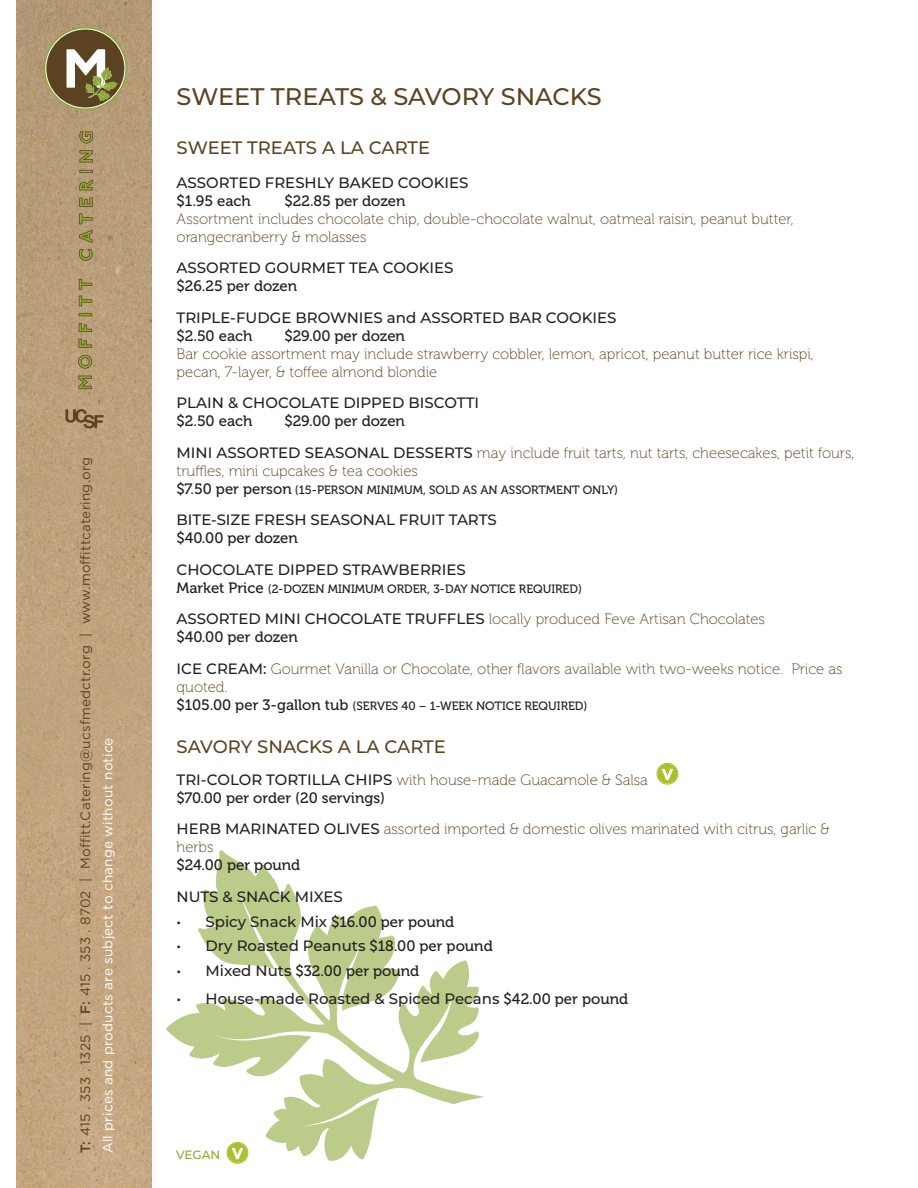
<style>
.page{position:relative;width:918px;height:1188px;background:#fff}
.page>*{position:absolute;margin:0;border:0;box-sizing:border-box;transform-origin:0 0}
.item_before_BL{font:500 24px "Montserrat";color:#5b4321}
.item_description{font:500 18px "Montserrat";color:#5b4321}
.menu_title{font:500 18px "Montserrat";color:#5b4321}
.item_description-2{font:15px/18px "Museo 100";color:#5b4321}
.item_description-3{font:500 15px "Montserrat";color:#231f20}
.item_description-4{font:15px "Museo 500";color:#231f20}
.t1{font:13.5px/22.5px "Gotham";letter-spacing:.015em;color:#5b4321}
.item_description-5{font:12px "Museo 500";color:#231f20}
.t2{font:500 12px "Montserrat";color:#8ea83a}
.s1{font-weight:500}
.s2{color:#fff}
.s3{font-family:"Montserrat";font-weight:500;color:#231f20}
.s4{font-size:15px}
.s5{font-family:"Museo 500";font-weight:400}
.s6{font-family:"Montserrat";font-weight:500}
</style>
<div class="page">
<img style="left:17px;top:0;width:135px;height:1188px">
<svg style="left:78px;top:376px;width:16px;height:13px"></svg>
<svg style="left:78px;top:355px;width:14px;height:14px"></svg>
<svg style="left:78px;top:339px;width:14px;height:9px"></svg>
<svg style="left:79px;top:323px;width:13px;height:9px"></svg>
<svg style="left:79px;top:313px;width:13px;height:3px"></svg>
<svg style="left:79px;top:296px;width:13px;height:10px"></svg>
<svg style="left:79px;top:279px;width:13px;height:11px"></svg>
<svg style="left:79px;top:249px;width:14px;height:12px"></svg>
<svg style="left:79px;top:230px;width:14px;height:13px"></svg>
<svg style="left:79px;top:213px;width:14px;height:11px"></svg>
<svg style="left:79px;top:197px;width:14px;height:10px"></svg>
<svg style="left:79px;top:179px;width:14px;height:11px"></svg>
<svg style="left:79px;top:170px;width:14px;height:3px"></svg>
<svg style="left:79px;top:150px;width:14px;height:13px"></svg>
<svg style="left:79px;top:131px;width:15px;height:13px"></svg>
<svg style="left:44px;top:27px;width:83px;height:83px;background:#8e7f5a"></svg>
<svg style="left:65px;top:409px;width:39px;height:19px"></svg>
<svg style="left:166px;top:850px;width:228px;height:259px"></svg>
<div style="left:657px;top:763px;width:21px;height:21px;border:1px solid #abc02a;border-radius:50%"></div>
<svg style="left:657px;top:764px;width:20px;height:20px"></svg>
<svg style="left:662px;top:769px;width:11px;height:11px"></svg>
<div style="left:227px;top:1142px;width:21px;height:21px;border:1px solid #abc02a;border-radius:50%"></div>
<div style="left:228px;top:1143px;width:19px;height:20px;background:#abc02a;border-radius:50%"></div>
<svg style="left:232px;top:1148px;width:11px;height:11px"></svg>
<svg style="left:80px;top:836px;width:10px;height:12px"></svg>
<svg style="left:80px;top:552px;width:10px;height:12px"></svg>
<p class="t1" style="left:74px;top:1153px;width:698px;rotate:-90deg"><span class="s1">T:</span> 415 . 353 . 1325 | <span class="s1">F:</span> 415 . 353 . 8702 | Mo tt.Catering@ucsfmedctr.org | www.mo ttcatering.org<br><span class="s2">All prices and products are subject to change without notice</span></p>
<p class="item_before_BL" style="left:177px;top:80px;width:427px">SWEET TREATS &amp; SAVORY SNACKS</p>
<p class="menu_title" style="left:177px;top:135px;width:255px">SWEET TREATS A LA CARTE</p>
<p class="item_description-3" style="left:177px;top:172px;width:293px">ASSORTED FRESHLY BAKED COOKIES</p>
<p class="item_description-4" style="left:177px;top:192px;width:76px">$1.95 each</p>
<p class="item_description-4" style="left:285px;top:192px;width:122px">$22.85 per dozen</p>
<p class="item_description-2" style="left:177px;top:210px;width:619px">Assortment includes chocolate chip, double-chocolate walnut, oatmeal raisin, peanut butter, orangecranberry &amp; molasses</p>
<p class="item_description-3" style="left:177px;top:257px;width:278px">ASSORTED GOURMET TEA COOKIES</p>
<p class="item_description-4" style="left:177px;top:278px;width:122px">$26.25 per dozen</p>
<p class="item_description-3" style="left:177px;top:307px;width:441px">TRIPLE-FUDGE BROWNIES and ASSORTED BAR COOKIES</p>
<p class="item_description-4" style="left:177px;top:327px;width:77px">$2.50 each</p>
<p class="item_description-4" style="left:285px;top:327px;width:122px">$29.00 per dozen</p>
<p class="item_description-2" style="left:177px;top:345px;width:639px">Bar cookie assortment may include strawberry cobbler, lemon, apricot, peanut butter rice krispi, pecan, 7-layer, &amp; toffee almond blondie</p>
<p class="item_description-3" style="left:177px;top:392px;width:304px">PLAIN &amp; CHOCOLATE DIPPED BISCOTTI</p>
<p class="item_description-4" style="left:177px;top:413px;width:77px">$2.50 each</p>
<p class="item_description-4" style="left:285px;top:413px;width:122px">$29.00 per dozen</p>
<p class="item_description-2" style="left:177px;top:444px;width:679px"><span class="s3">MINI ASSORTED SEASONAL DESSERTS</span> may include fruit tarts, nut tarts, cheesecakes, petit fours, truffles, mini cupcakes &amp; tea cookies</p>
<p class="item_description-5" style="left:177px;top:483px;width:443px"><span class="s4">$7.50 per person</span> (15-PERSON MINIMUM, SOLD AS AN ASSORTMENT ONLY)</p>
<p class="item_description-3" style="left:177px;top:509px;width:322px">BITE-SIZE FRESH SEASONAL FRUIT TARTS</p>
<p class="item_description-4" style="left:177px;top:530px;width:123px">$40.00 per dozen</p>
<p class="item_description-3" style="left:177px;top:559px;width:291px">CHOCOLATE DIPPED STRAWBERRIES</p>
<p class="item_description-5" style="left:177px;top:582px;width:407px"><span class="s4">Market Price</span> (2-DOZEN MINIMUM ORDER, 3-DAY NOTICE REQUIRED)</p>
<p class="item_description-2" style="left:177px;top:610px;width:590px"><span class="s3">ASSORTED MINI CHOCOLATE TRUFFLES</span> locally produced Feve Artisan Chocolates</p>
<p class="item_description-4" style="left:177px;top:629px;width:123px">$40.00 per dozen</p>
<p class="item_description-2" style="left:177px;top:660px;width:668px"><span class="s3">ICE CREAM:</span> Gourmet Vanilla or Chocolate, other flavors available with two-weeks notice. Price as quoted.</p>
<p class="item_description-5" style="left:177px;top:699px;width:412px"><span class="s4">$105.00 per 3-gallon tub</span> (SERVES 40 – 1-WEEK NOTICE REQUIRED)</p>
<p class="item_description" style="left:177px;top:734px;width:271px">SAVORY SNACKS A LA CARTE</p>
<p class="item_description-2" style="left:177px;top:771px;width:473px"><span class="s3">TRI-COLOR TORTILLA CHIPS</span> with house-made Guacamole &amp; Salsa</p>
<p class="item_description-4" style="left:177px;top:789px;width:210px">$70.00 per order (20 servings)</p>
<p class="item_description-2" style="left:177px;top:821px;width:655px"><span class="s3">HERB MARINATED OLIVES</span> assorted imported &amp; domestic olives marinated with citrus, garlic &amp; herbs</p>
<p class="item_description-4" style="left:177px;top:857px;width:125px">$24.00 per pound</p>
<p class="item_description-3" style="left:177px;top:886px;width:168px">NUTS &amp; SNACK MIXES</p>
<p class="item_description-3" style="left:177px;top:911px;width:279px">• Spicy Snack Mix <span class="s5">$16.00 per pound</span></p>
<p class="item_description-3" style="left:177px;top:936px;width:318px">• Dry Roasted Peanuts <span class="s5">$18.00 per pound</span></p>
<p class="item_description-4" style="left:177px;top:963px;width:244px"><span class="s6">• Mixed Nuts</span> $32.00 per pound</p>
<p class="item_description-3" style="left:177px;top:989px;width:453px">• House-made Roasted &amp; Spiced Pecans <span class="s5">$42.00 per pound</span></p>
<p class="t2" style="left:176px;top:1146px;width:46px">VEGAN</p>
</div>
